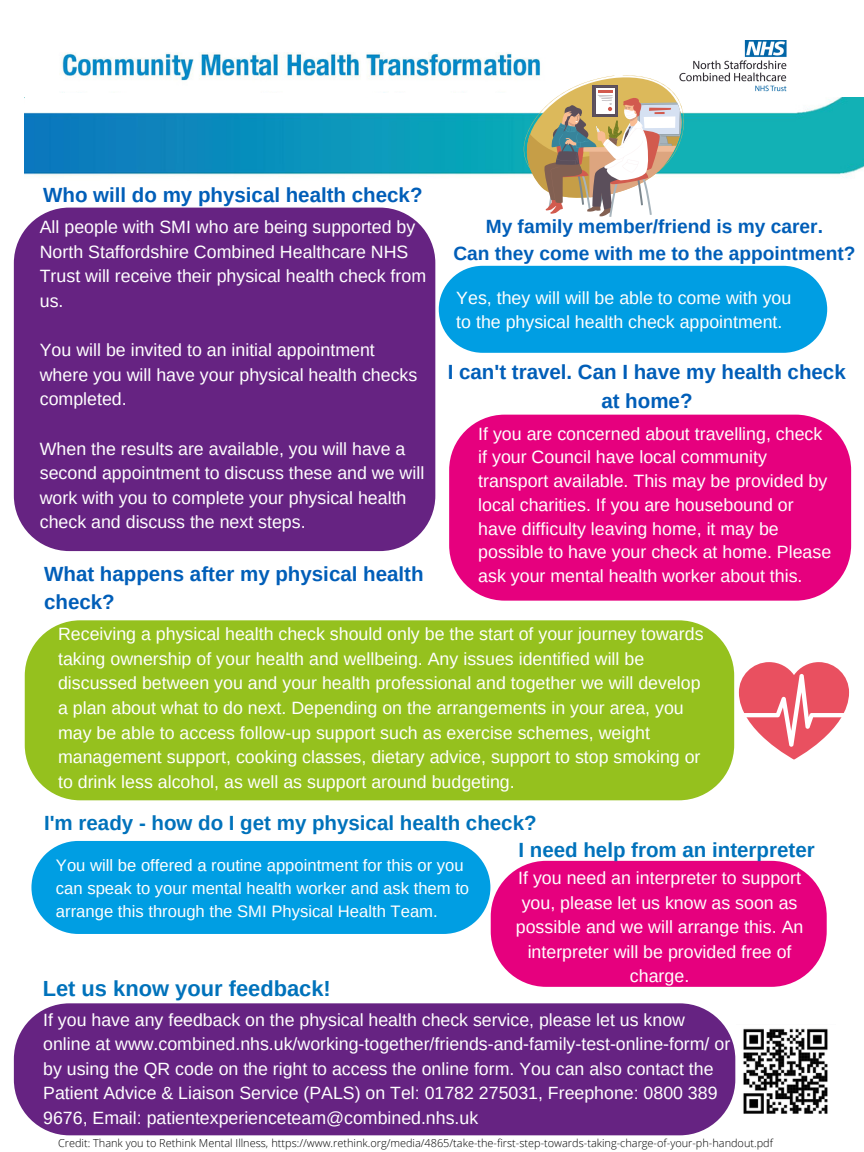
<style>
.page{position:relative;width:864px;height:1152px;background:#fff}
.page>*{position:absolute;margin:0;border:0;box-sizing:border-box;transform-origin:0 0}
.t1{font:700 21.8px "Arimo";color:#0072bb}
.t2{font:700 20.6px/28.8px "Arimo";color:#005eb8;text-align:center}
.t3{font:700 20.6px "Arimo";color:#0072bb}
.t4{font:700 19.2px/26.6px "Arimo";color:#005eb8;text-align:center}
.t5{font:17.8px/24.6px "Arimo";color:#fff}
.t6{font:16.6px/23px "Arimo";color:#fff}
.t7{font:300 11px "Open Sans";color:#000}
</style>
<div class="page">
<img style="left:25px;top:97px;width:839px;height:81px">
<div style="left:265px;top:82px;width:40px;height:25px;background:#fff"></div>
<div style="left:25px;top:69px;width:36px;height:38px;background:#fff"></div>
<img style="left:693px;top:40px;width:94px;height:52px">
<div style="left:14px;top:208px;width:421px;height:343px;background:#662382;border-radius:56px"></div>
<svg style="left:738px;top:662px;width:112px;height:98px"></svg>
<div style="left:439px;top:266px;width:388px;height:87px;background:#009ee3;border-radius:44px"></div>
<div style="left:449px;top:415px;width:402px;height:186px;background:#e6007e;border-radius:55px"></div>
<div style="left:25px;top:620px;width:709px;height:180px;background:#95c11e;border-radius:55px"></div>
<div style="left:31px;top:841px;width:459px;height:93px;background:#009ee3"></div>
<div style="left:491px;top:861px;width:336px;height:126px;background:#e6007e;border-radius:56px"></div>
<div style="left:14px;top:1003px;width:721px;height:132px;background:#662382;border-radius:56px"></div>
<img style="left:743px;top:1028px;width:85px;height:86px">
<img style="left:62px;top:52px;width:479px;height:29px">
<svg style="left:517px;top:71px;width:175px;height:146px"></svg>
<p class="t2" style="left:43px;top:181px;width:381px">Who will do my physical health check?</p>
<p class="t5" style="left:40px;top:214px;width:388px">All people with SMI who are being supported by North Staffordshire Combined Healthcare NHS Trust will receive their physical health check from us.</p>
<p class="t5" style="left:40px;top:338px;width:379px">You will be invited to an initial appointment where you will have your physical health checks completed.</p>
<p class="t5" style="left:40px;top:436px;width:386px">When the results are available, you will have a second appointment to discuss these and we will work with you to complete your physical health check and discuss the next steps.</p>
<p class="t4" style="left:453px;top:213px;width:404px">My family member/friend is my carer.<br>Can they come with me to the appointment?</p>
<p class="t5" style="left:456px;top:285px;width:337px">Yes, they will will be able to come with you to the physical health check appointment.</p>
<p class="t2" style="left:448px;top:358px;width:400px">I can't travel. Can I have my health check at home?</p>
<p class="t5" style="left:478px;top:422px;width:355px;line-height:23.8px">If you are concerned about travelling, check if your Council have local community transport available. This may be provided by local charities. If you are housebound or have difficulty leaving home, it may be possible to have your check at home. Please</p>
<p class="t2" style="left:44px;top:559px;width:381px">What happens after my physical health</p>
<p class="t5" style="left:478px;top:564px;width:326px">ask your mental health worker about this.</p>
<p class="t2" style="left:44px;top:588px;width:72px">check?</p>
<p class="t5" style="left:58px;top:622px;width:647px">Receiving a physical health check should only be the start of your journey towards taking ownership of your health and wellbeing. Any issues identified will be discussed between you and your health professional and together we will develop a plan about what to do next. Depending on the arrangements in your area, you may be able to access follow-up support such as exercise schemes, weight management support, cooking classes, dietary advice, support to stop smoking or to drink less alcohol, as well as support around budgeting.</p>
<p class="t3" style="left:44px;top:812px;width:494px">I'm ready - how do I get my physical health check?</p>
<p class="t5" style="left:516px;top:865px;width:289px;text-align:center">If you need an interpreter to support you, please let us know as soon as possible and we will arrange this. An interpreter will be provided free of charge.</p>
<p class="t3" style="left:519px;top:838px;width:298px">I need help from an interpreter</p>
<p class="t6" style="left:56px;top:853px;width:415px">You will be offered a routine appointment for this or you can speak to your mental health worker and ask them to arrange this through the SMI Physical Health Team.</p>
<p class="t1" style="left:43px;top:977px;width:290px">Let us know your feedback!</p>
<p class="t5" style="left:43px;top:1007px;width:689px">If you have any feedback on the physical health check service, please let us know online at www.combined.nhs.uk/working-together/friends-and-family-test-online-form/ or by using the QR code on the right to access the online form. You can also contact the Patient Advice &amp; Liaison Service (PALS) on Tel: 01782 275031, Freephone: 0800 389<br>9676, Email: patientexperienceteam@combined.nhs.uk</p>
<p class="t7" style="left:58px;top:1135px;width:717px">Credit: Thank you to Rethink Mental Illness, https://www.rethink.org/media/4865/take-the-first-step-towards-taking-charge-of-your-ph-handout.pdf</p>
</div>
